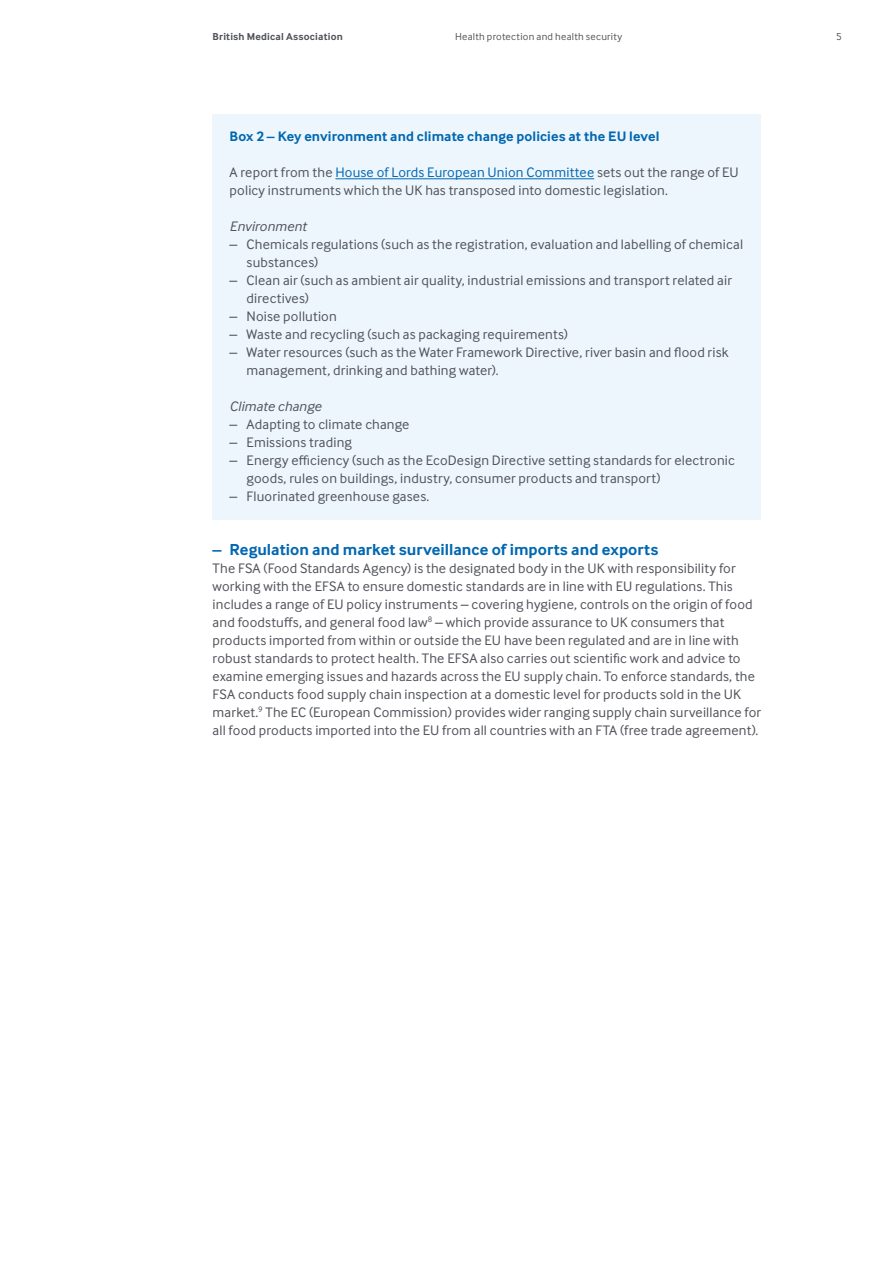
<style>
.page{position:relative;width:893px;height:1263px;background:#fff}
.page>*{position:absolute;margin:0;border:0;box-sizing:border-box;transform-origin:0 0}
.t1{font:700 16.5px "Inter Face";color:#0067b1}
.t2{font:14.25px/18px "Inter Face";letter-spacing:.01em;color:#50535a}
.t3{font:700 14.25px "Inter Face";letter-spacing:.01em;color:#0067b1}
.t4{font:italic 14.25px "Inter Face";letter-spacing:.005em;color:#50535a}
.t5{font:10.5px "Inter Face";letter-spacing:.025em;color:#575756}
.t6{font:700 10.5px "Inter Face";letter-spacing:.02em;color:#50535a}
.t7{font:10.5px "Inter Face";color:#50535a}
.s1{color:#0067b1}
</style>
<div class="page">
<div style="left:213px;top:114px;width:548px;height:405px;background:#eef6fd"></div>
<hr style="left:335px;top:179px;width:259px;height:1px;background:#0067b1">
<p class="t6" style="left:213px;top:30px;width:132px">British Medical Association</p>
<p class="t5" style="left:455px;top:31px;width:169px">Health protection and health security</p>
<p class="t7" style="left:836px;top:31px;width:7px">5</p>
<p class="t3" style="left:230px;top:128px;width:431px">Box 2 – Key environment and climate change policies at the EU level</p>
<p class="t2" style="left:230px;top:163px;width:511px">A report from the <span class="s1">House of Lords European Union Committee</span> sets out the range of EU policy instruments which the UK has transposed into domestic legislation.</p>
<p class="t4" style="left:230px;top:218px;width:78px">Environment</p>
<p class="t2" style="left:247px;top:235px;width:498px;text-indent:-17px">– Chemicals regulations (such as the registration, evaluation and labelling of chemical substances)</p>
<p class="t2" style="left:247px;top:271px;width:487px;text-indent:-17px">– Clean air (such as ambient air quality, industrial emissions and transport related air directives)</p>
<p class="t2" style="left:230px;top:307px;width:109px">– Noise pollution</p>
<p class="t2" style="left:230px;top:325px;width:340px">– Waste and recycling (such as packaging requirements)</p>
<p class="t2" style="left:247px;top:343px;width:483px;text-indent:-17px">– Water resources (such as the Water Framework Directive, river basin and flood risk management, drinking and bathing water).</p>
<p class="t4" style="left:230px;top:398px;width:93px">Climate change</p>
<p class="t2" style="left:230px;top:415px;width:181px">– Adapting to climate change</p>
<p class="t2" style="left:230px;top:433px;width:124px">– Emissions trading</p>
<p class="t2" style="left:247px;top:451px;width:490px;text-indent:-17px">– Energy efficiency (such as the EcoDesign Directive setting standards for electronic goods, rules on buildings, industry, consumer products and transport)</p>
<p class="t2" style="left:230px;top:487px;width:201px">– Fluorinated greenhouse gases.</p>
<p class="t1" style="left:213px;top:540px;width:447px">– Regulation and market surveillance of imports and exports</p>
<p class="t2" style="left:213px;top:559px;width:550px">The FSA (Food Standards Agency) is the designated body in the UK with responsibility for working with the EFSA to ensure domestic standards are in line with EU regulations. This includes a range of EU policy instruments – covering hygiene, controls on the origin of food and foodstuffs, and general food law<sup>8</sup> – which provide assurance to UK consumers that products imported from within or outside the EU have been regulated and are in line with robust standards to protect health. The EFSA also carries out scientific work and advice to examine emerging issues and hazards across the EU supply chain. To enforce standards, the FSA conducts food supply chain inspection at a domestic level for products sold in the UK market.<sup>9</sup> The EC (European Commission) provides wider ranging supply chain surveillance for all food products imported into the EU from all countries with an FTA (free trade agreement).</p>
</div>
